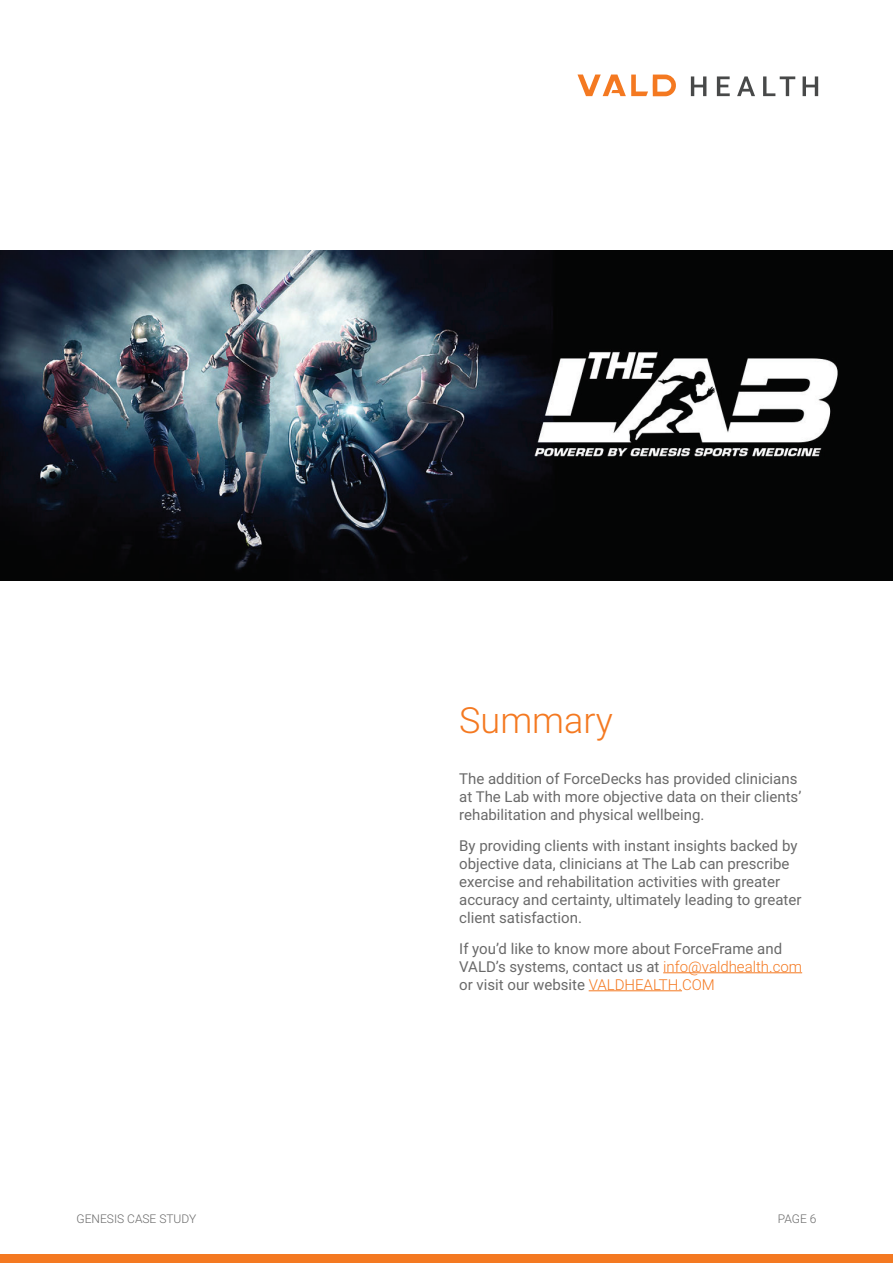
<style>
.page{position:relative;width:893px;height:1263px;background:#fff}
.page>*{position:absolute;margin:0;border:0;box-sizing:border-box;transform-origin:0 0}
.t1{font:300 36px "Roboto";color:#f47921}
.t2{font:15px/18px "Roboto";color:#696969}
.t3{font:300 12px "Roboto";color:#696969}
.s1{font-weight:300;color:#f47921}
</style>
<div class="page">
<div style="left:0;top:1254px;width:893px;height:9px;background:#f47921"></div>
<svg style="left:577px;top:75px;width:99px;height:21px"></svg>
<svg style="left:691px;top:76px;width:15px;height:20px"></svg>
<svg style="left:717px;top:76px;width:13px;height:20px"></svg>
<svg style="left:737px;top:76px;width:18px;height:20px"></svg>
<svg style="left:763px;top:76px;width:32px;height:20px"></svg>
<svg style="left:803px;top:76px;width:15px;height:20px"></svg>
<hr style="left:663px;top:972px;width:139px;height:1px;background:#f47921">
<hr style="left:589px;top:990px;width:93px;height:1px;background:#f47921">
<img style="left:0;top:251px;width:893px;height:329px">
<h1 class="t1" style="left:459px;top:695px;width:155px">Summary</h1>
<p class="t2" style="left:459px;top:769px;width:344px">The addition of ForceDecks has provided clinicians at The Lab with more objective data on their clients’ rehabilitation and physical wellbeing.</p>
<p class="t2" style="left:459px;top:836px;width:344px">By providing clients with instant insights backed by objective data, clinicians at The Lab can prescribe exercise and rehabilitation activities with greater accuracy and certainty, ultimately leading to greater client satisfaction.</p>
<p class="t2" style="left:459px;top:939px;width:344px">If you’d like to know more about ForceFrame and<br>VALD’s systems, contact us at <span class="s1">info@valdhealth.com </span>or visit our website <span class="s1">VALDHEALTH.COM</span></p>
<p class="t3" style="left:77px;top:1210px;width:121px">GENESIS CASE STUDY</p>
<p class="t3" style="left:778px;top:1210px;width:40px">PAGE 6</p>
</div>
